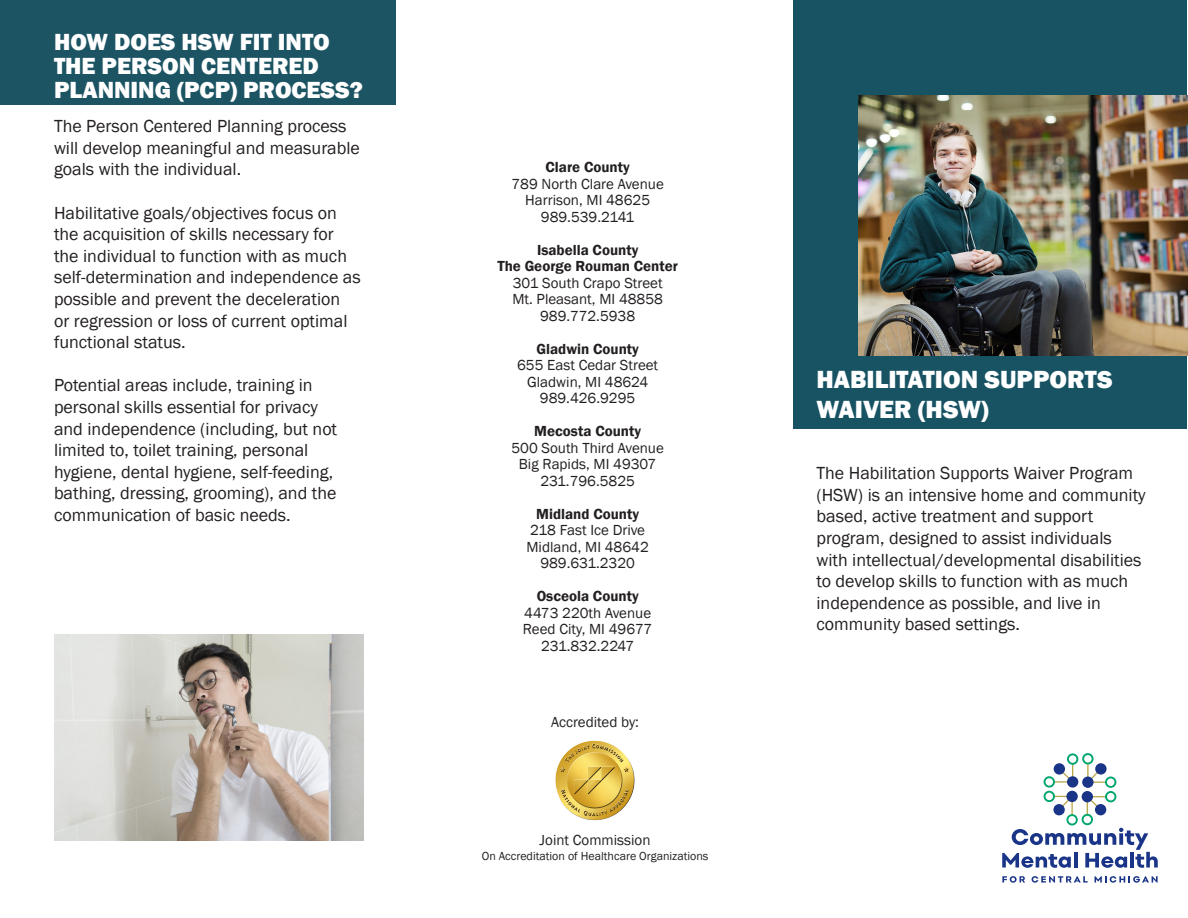
<style>
.page{position:relative;width:1188px;height:918px;background:#fff}
.page>*{position:absolute;margin:0;border:0;box-sizing:border-box;transform-origin:0 0}
.t1{font:800 25.5px/30.6px "Franklin Gothic";color:#fff}
.t2{font:800 24px/24px "Franklin Gothic";color:#fff}
.t3{font:18px/21.6px "Franklin Gothic";color:#231f20}
.t4{font:15px/16.5px "Franklin Gothic";color:#231f20;text-align:center}
.t5{font:600 15px/16.5px "Franklin Gothic";color:#231f20;text-align:center}
.t6{font:12px "Franklin Gothic";color:#231f20}
</style>
<div class="page">
<div style="left:793px;top:1px;width:394px;height:428px;background:#185363"></div>
<img style="left:858px;top:96px;width:329px;height:260px">
<div style="left:0;top:0;width:395px;height:105px;background:#1c5464"></div>
<img style="left:555px;top:741px;width:38px;height:62px">
<img style="left:54px;top:634px;width:310px;height:207px">
<svg style="left:1002px;top:876px;width:23px;height:7px"></svg>
<svg style="left:1032px;top:876px;width:56px;height:7px"></svg>
<svg style="left:1095px;top:876px;width:63px;height:7px"></svg>
<svg style="left:1002px;top:753px;width:156px;height:115px"></svg>
<h2 class="t2" style="left:54px;top:30px;width:310px">HOW DOES HSW FIT INTO<br>THE PERSON CENTERED<br>PLANNING (PCP) PROCESS?</h2>
<p class="t3" style="left:54px;top:116px;width:308px">The Person Centered Planning process will develop meaningful and measurable goals with the individual.</p>
<p class="t3" style="left:54px;top:202px;width:308px">Habilitative goals/objectives focus on the acquisition of skills necessary for the individual to function with as much self-determination and independence as possible and prevent the deceleration<br>or regression or loss of current optimal functional status.</p>
<p class="t3" style="left:54px;top:375px;width:285px">Potential areas include, training in personal skills essential for privacy and independence (including, but not limited to, toilet training, personal hygiene, dental hygiene, self-feeding, bathing, dressing, grooming), and the communication of basic needs.</p>
<p class="t5" style="left:546px;top:159px;width:86px">Clare County</p>
<p class="t4" style="left:512px;top:176px;width:154px">789 North Clare Avenue<br>Harrison, MI 48625<br>989.539.2141</p>
<p class="t5" style="left:497px;top:242px;width:182px">Isabella County<br>The George Rouman Center</p>
<p class="t4" style="left:512px;top:275px;width:152px">301 South Crapo Street<br>Mt. Pleasant, MI 48858<br>989.772.5938</p>
<p class="t5" style="left:537px;top:341px;width:104px">Gladwin County</p>
<p class="t4" style="left:517px;top:357px;width:143px">655 East Cedar Street<br>Gladwin, MI 48624<br>989.426.9295</p>
<p class="t5" style="left:534px;top:423px;width:108px">Mecosta County</p>
<p class="t4" style="left:511px;top:440px;width:154px">500 South Third Avenue<br>Big Rapids, MI 49307<br>231.796.5825</p>
<p class="t5" style="left:536px;top:506px;width:104px">Midland County</p>
<p class="t4" style="left:526px;top:522px;width:124px">218 Fast Ice Drive<br>Midland, MI 48642<br>989.631.2320</p>
<p class="t5" style="left:537px;top:588px;width:104px">Osceola County</p>
<p class="t4" style="left:523px;top:605px;width:131px">4473 220th Avenue<br>Reed City, MI 49677<br>231.832.2247</p>
<p class="t4" style="left:551px;top:714px;width:89px">Accredited by:</p>
<p class="t4" style="left:540px;top:832px;width:112px">Joint Commission</p>
<p class="t6" style="left:482px;top:848px;width:228px">On Accreditation of Healthcare Organizations</p>
<h1 class="t1" style="left:816px;top:364px;width:298px">HABILITATION SUPPORTS<br>WAIVER (HSW)</h1>
<p class="t3" style="left:816px;top:463px;width:331px">The Habilitation Supports Waiver Program (HSW) is an intensive home and community based, active treatment and support program, designed to assist individuals with intellectual/developmental disabilities to develop skills to function with as much independence as possible, and live in community based settings.</p>
</div>
